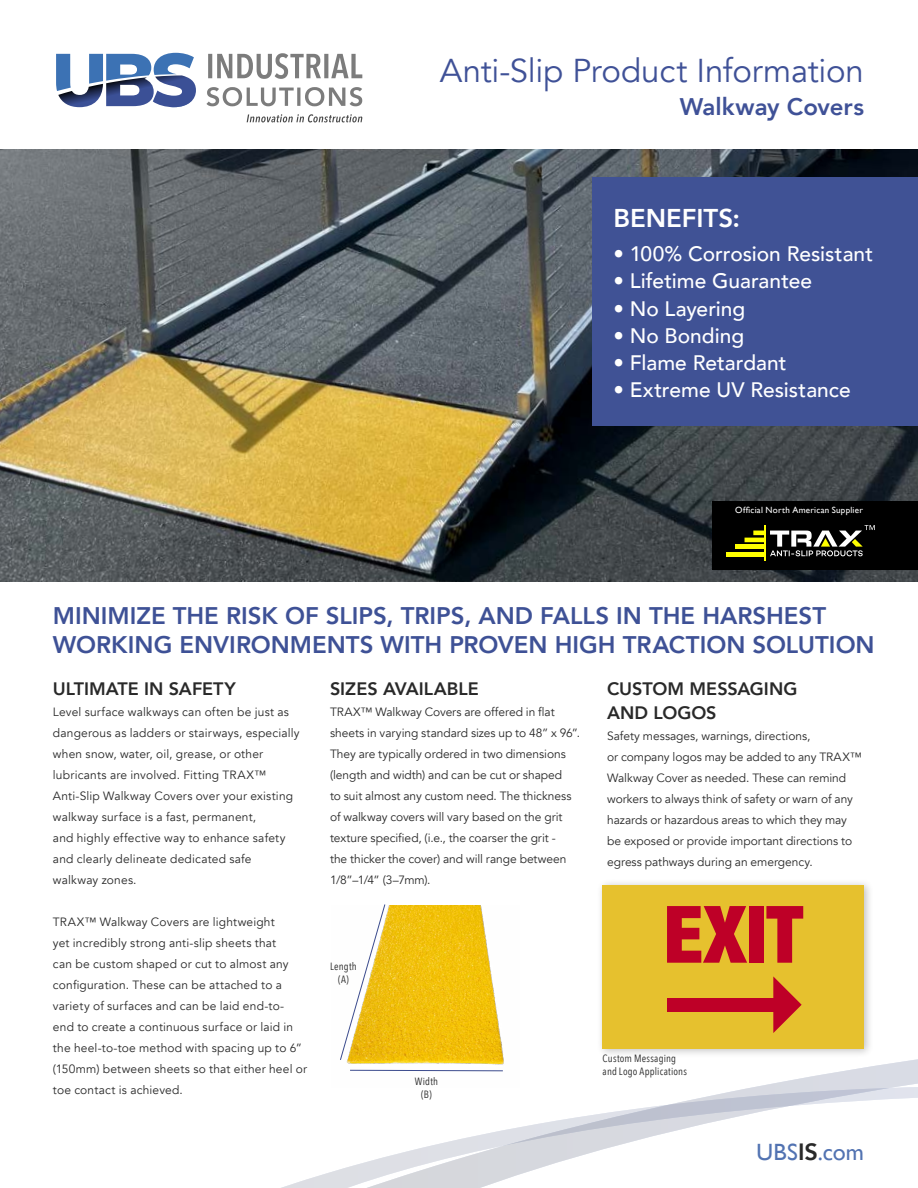
<style>
.page{position:relative;width:918px;height:1188px;background:#fff}
.page>*{position:absolute;margin:0;border:0;box-sizing:border-box;transform-origin:0 0}
.t1{font:900 condensed 79.35px "Helvetica Neue";color:#be0027}
.t2{font:33px "Avenir";letter-spacing:-.005em;color:#3f5197}
.t3{font:800 25.65px "Avenir";color:#fff}
.t4{font:800 24px/28.5px "Avenir";color:#3e5196}
.t5{font:800 24px "Avenir";color:#3f5197}
.t6{font:23.55px "Gill Sans";letter-spacing:.005em;color:#5273b2}
.t7{font:500 21px "Avenir";color:#fff}
.t8{font:800 18px/24px "Avenir";color:#292929}
.t9{font:12px/21px "Avenir";letter-spacing:.01em;color:#292929}
.t10{font:10.5px/12.6px "Avenir Next Condensed";letter-spacing:.02em;color:#292929;text-align:center}
.t11{font:9px "Gill Sans";letter-spacing:.03em;color:#fff}
.s1{font-family:"Avenir";font-weight:800;color:#292929}
</style>
<div class="page">
<svg style="left:815px;top:1059px;width:103px;height:17px"></svg>
<svg style="left:766px;top:1076px;width:152px;height:9px"></svg>
<svg style="left:281px;top:1085px;width:637px;height:103px"></svg>
<svg style="left:206px;top:87px;width:156px;height:19px"></svg>
<svg style="left:208px;top:53px;width:154px;height:26px"></svg>
<svg style="left:56px;top:53px;width:140px;height:54px"></svg>
<svg style="left:247px;top:114px;width:115px;height:8px"></svg>
<img style="left:0;top:149px;width:918px;height:432px">
<div style="left:592px;top:177px;width:326px;height:248px;background:#405295"></div>
<img style="left:332px;top:905px;width:187px;height:183px">
<div style="left:596px;top:879px;width:278px;height:179px;background:#000;opacity:.25"></div>
<div style="left:603px;top:886px;width:261px;height:163px;background:#e6c12e"></div>
<svg style="left:773px;top:976px;width:29px;height:57px"></svg>
<div style="left:667px;top:998px;width:117px;height:14px;background:#be0027"></div>
<svg style="left:339px;top:904px;width:47px;height:157px"></svg>
<svg style="left:349px;top:1070px;width:155px;height:2px"></svg>
<div style="left:713px;top:501px;width:205px;height:68px;background:#000"></div>
<hr style="left:727px;top:552px;width:38px;height:4px;background:#ff0">
<hr style="left:736px;top:545px;width:29px;height:4px;background:#ff0">
<hr style="left:764px;top:526px;width:1px;height:35px;background:#ff0">
<svg style="left:745px;top:525px;width:130px;height:31px"></svg>
<h2 class="t2" style="left:440px;top:51px;width:426px">Anti-Slip Product Information</h2>
<h3 class="t5" style="left:680px;top:88px;width:186px">Walkway Covers</h3>
<h3 class="t3" style="left:613px;top:198px;width:128px">BENEFITS:</h3>
<h3 class="t7" style="left:613px;top:236px;width:261px">• 100% Corrosion Resistant</h3>
<h3 class="t7" style="left:613px;top:263px;width:200px">• Lifetime Guarantee</h3>
<h3 class="t7" style="left:613px;top:290px;width:133px">• No Layering</h3>
<h3 class="t7" style="left:613px;top:317px;width:132px">• No Bonding</h3>
<h3 class="t7" style="left:613px;top:345px;width:175px">• Flame Retardant</h3>
<h3 class="t7" style="left:613px;top:372px;width:239px">• Extreme UV Resistance</h3>
<p class="t11" style="left:735px;top:505px;width:129px">Official North American Supplier</p>
<h3 class="t4" style="left:53px;top:602px;width:823px">MINIMIZE THE RISK OF SLIPS, TRIPS, AND FALLS IN THE HARSHEST<br>WORKING ENVIRONMENTS WITH PROVEN HIGH TRACTION SOLUTION</h3>
<h3 class="t8" style="left:53px;top:677px;width:184px">ULTIMATE IN SAFETY</h3>
<p class="t9" style="left:53px;top:702px;width:248px">Level surface walkways can often be just as dangerous as ladders or stairways, especially when snow, water, oil, grease, or other lubricants are involved. Fitting TRAX™ Anti-Slip Walkway Covers over your existing walkway surface is a fast, permanent,<br>and highly effective way to enhance safety and clearly delineate dedicated safe walkway zones.</p>
<p class="t9" style="left:53px;top:912px;width:256px">TRAX™ Walkway Covers are lightweight<br>yet incredibly strong anti-slip sheets that<br>can be custom shaped or cut to almost any configuration. These can be attached to a variety of surfaces and can be laid end-to&shy;end to create a continuous surface or laid in the heel-to-toe method with spacing up to 6” (150mm) between sheets so that either heel or toe contact is achieved.</p>
<h3 class="t8" style="left:330px;top:677px;width:150px">SIZES AVAILABLE</h3>
<p class="t9" style="left:330px;top:702px;width:252px">TRAX™ Walkway Covers are offered in flat sheets in varying standard sizes up to 48” x 96”.<br>They are typically ordered in two dimensions (length and width) and can be cut or shaped<br>to suit almost any custom need. The thickness of walkway covers will vary based on the grit texture specified, (i.e., the coarser the grit -<br>the thicker the cover) and will range between 1/8”–1/4” (3–7mm).</p>
<p class="t10" style="left:330px;top:960px;width:28px">Length (A)</p>
<p class="t10" style="left:415px;top:1075px;width:25px">Width (B)</p>
<h3 class="t8" style="left:607px;top:677px;width:192px">CUSTOM MESSAGING<br>AND LOGOS</h3>
<p class="t9" style="left:607px;top:726px;width:256px">Safety messages, warnings, directions,<br>or company logos may be added to any TRAX™ Walkway Cover as needed. These can remind workers to always think of safety or warn of any hazards or hazardous areas to which they may be exposed or provide important directions to egress pathways during an emergency.</p>
<h1 class="t1" style="left:664px;top:869px;width:141px">EXIT</h1>
<p class="t10" style="left:603px;top:1052px;width:86px;text-align:left">Custom Messaging and Logo Applications</p>
<h3 class="t6" style="left:756px;top:1138px;width:109px">UBS<span class="s1">IS</span>.com</h3>
</div>
